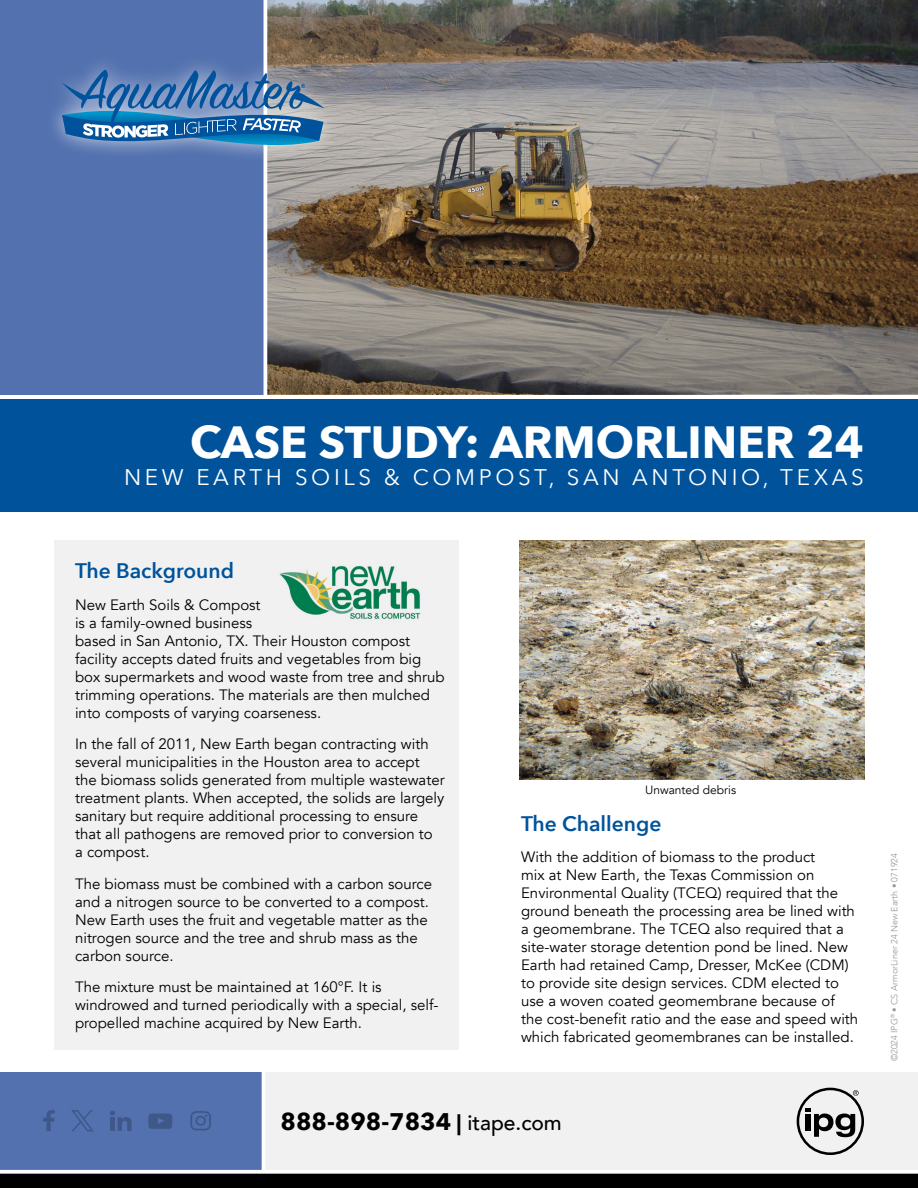
<style>
.page{position:relative;width:918px;height:1188px;background:#fff}
.page>*{position:absolute;margin:0;border:0;box-sizing:border-box;transform-origin:0 0}
.t1{font:700 45px "Avenir Next";color:#fff}
.t2{font:700 24px "Avenir Next";color:#000}
.t3{font:22.5px "Avenir Next";letter-spacing:.16em;color:#fff}
.t4{font:600 21px "Avenir Next";color:#00539b}
.t5{font:15px/18px "Avenir";color:#000}
.t6{font:12px "Avenir";color:#000}
.t7{font:300 9px "Avenir";color:#939598}
.s1{font-size:21px}
.s2{font-family:"Avenir";font-weight:500;font-size:21px}
</style>
<div class="page">
<div style="left:54px;top:540px;width:405px;height:509px;background:#f1f1f2"></div>
<div style="left:0;top:400px;width:918px;height:112px;background:#00539b"></div>
<img style="left:519px;top:540px;width:345px;height:239px">
<img style="left:279px;top:565px;width:142px;height:55px">
<div style="left:0;top:0;width:338px;height:394px;background:#5271ae"></div>
<img style="left:267px;top:0;width:651px;height:247px">
<svg style="left:267px;top:247px;width:651px;height:147px"></svg>
<hr style="left:264px;top:0;width:3px;height:396px;background:#fff">
<div style="left:264px;top:1072px;width:654px;height:98px;background:#f1f1f2"></div>
<div style="left:0;top:1072px;width:264px;height:98px;background:#5271ae"></div>
<hr style="left:262px;top:1070px;width:3px;height:104px;background:#fff">
<div style="left:0;top:1174px;width:918px;height:14px;background:#000"></div>
<svg style="left:0;top:1173px;width:918px;height:1px"></svg>
<div style="left:45px;top:53px;width:296px;height:111px;background:#fff;opacity:.75"></div>
<svg style="left:61px;top:69px;width:264px;height:77px"></svg>
<svg style="left:797px;top:1088px;width:67px;height:67px"></svg>
<svg style="left:43px;top:1110px;width:12px;height:21px"></svg>
<svg style="left:110px;top:1111px;width:22px;height:20px"></svg>
<svg style="left:148px;top:1114px;width:24px;height:15px"></svg>
<svg style="left:190px;top:1111px;width:21px;height:19px"></svg>
<svg style="left:71px;top:1110px;width:22px;height:21px"></svg>
<h1 class="t1" style="left:190px;top:404px;width:675px">CASE STUDY: ARMORLINER 24</h1>
<h3 class="t3" style="left:124px;top:458px;width:741px">NEW EARTH SOILS &amp; COMPOST, SAN ANTONIO, TEXAS</h3>
<h3 class="t4" style="left:75px;top:553px;width:161px">The Background</h3>
<p class="t5" style="left:75px;top:596px;width:371px">New Earth Soils &amp; Compost<br>is a family-owned business<br>based in San Antonio, TX. Their Houston compost facility accepts dated fruits and vegetables from big box supermarkets and wood waste from tree and shrub trimming operations. The materials are then mulched into composts of varying coarseness.</p>
<p class="t5" style="left:75px;top:735px;width:371px">In the fall of 2011, New Earth began contracting with several municipalities in the Houston area to accept the biomass solids generated from multiple wastewater treatment plants. When accepted, the solids are largely sanitary but require additional processing to ensure that all pathogens are removed prior to conversion to<br>a compost.</p>
<p class="t5" style="left:75px;top:875px;width:358px">The biomass must be combined with a carbon source and a nitrogen source to be converted to a compost.<br>New Earth uses the fruit and vegetable matter as the nitrogen source and the tree and shrub mass as the carbon source.</p>
<p class="t5" style="left:75px;top:978px;width:365px">The mixture must be maintained at 160°F. It is windrowed and turned periodically with a special, self&shy;propelled machine acquired by New Earth.</p>
<p class="t6" style="left:645px;top:783px;width:93px">Unwanted debris</p>
<h3 class="t4" style="left:521px;top:806px;width:142px">The Challenge</h3>
<p class="t5" style="left:521px;top:849px;width:339px">With the addition of biomass to the product<br>mix at New Earth, the Texas Commission on Environmental Quality (TCEQ) required that the ground beneath the processing area be lined with a geomembrane. The TCEQ also required that a site-water storage detention pond be lined. New Earth had retained Camp, Dresser, McKee (CDM) to provide site design services. CDM elected to use a woven coated geomembrane because of the cost-benefit ratio and the ease and speed with which fabricated geomembranes can be installed.</p>
<h2 class="t2" style="left:280px;top:1101px;width:283px">888-898-7834 <span class="s1">|</span> <span class="s2">itape.com</span></h2>
<p class="t7" style="left:889px;top:1061px;width:209px;rotate:-90deg">©2024 IPG<sup>®</sup> • CS ArmorLiner 24 New Earth • 071924</p>
</div>
